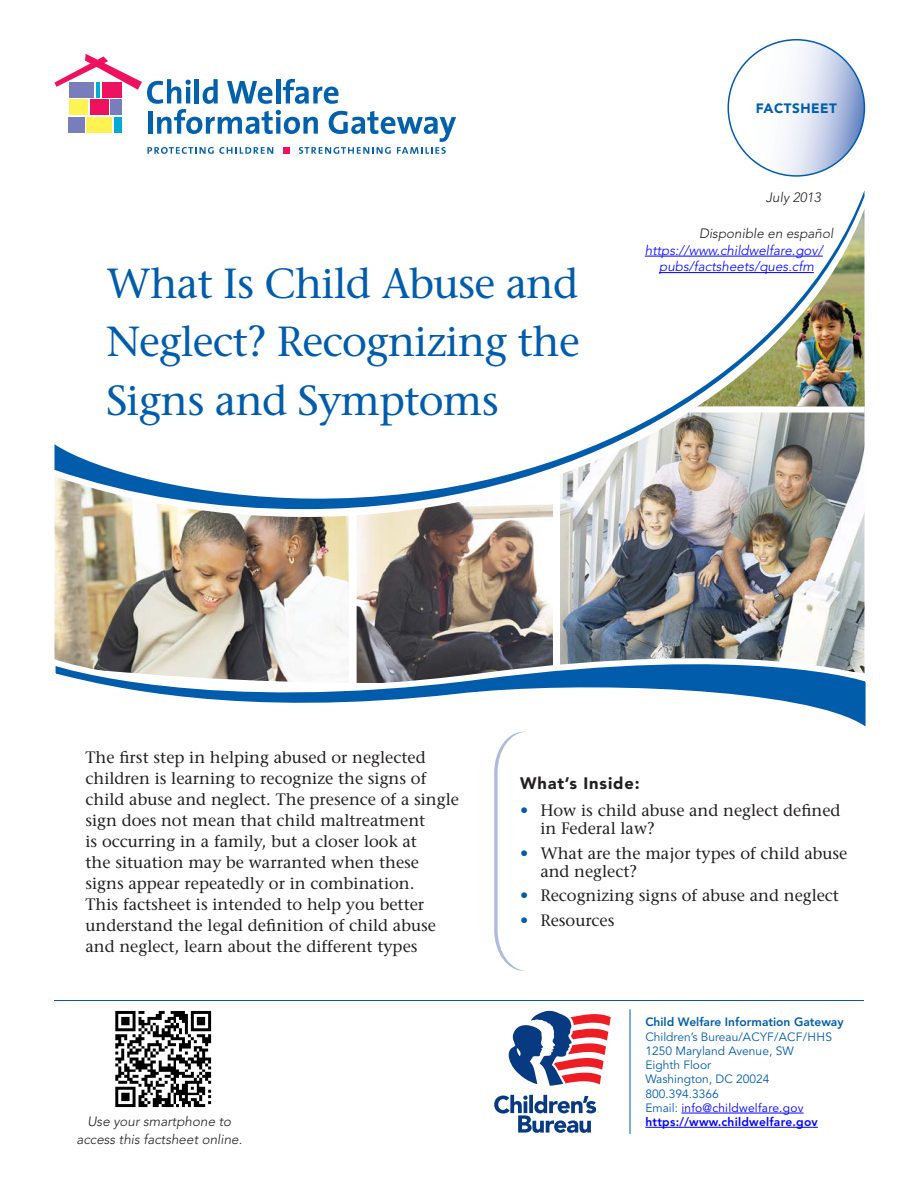
<style>
.page{position:relative;width:918px;height:1188px;background:#fff}
.page>*{position:absolute;margin:0;border:0;box-sizing:border-box;transform-origin:0 0}
.t1{font:42px/58.5px "Stone Serif";letter-spacing:-.02em;color:#015dab;text-align:justify}
.Body_copy{font:16.5px/21px "Stone Serif";color:#231f20}
.t2{font:900 16.5px "Avenir";letter-spacing:.05em;color:#231f20}
.t3{font:italic 300 13.5px/18px "Avenir";color:#231f20;text-align:center}
.t4{font:italic 300 13.5px/16.5px "Avenir";color:#00f;text-align:center}
.t5{font:900 13.5px "Avenir";letter-spacing:.04em;color:#015dab}
.t6{font:12px "Avenir";color:#015dab}
.t7{font:800 12px "Avenir";color:#015dab}
.t8{font:800 12px "Avenir";letter-spacing:.02em;color:#00f}
.t9{font:12px "Avenir";letter-spacing:.02em;color:#00f}
.s1{color:#015dab}
</style>
<div class="page">
<svg style="left:728px;top:40px;width:136px;height:136px"></svg>
<hr style="left:630px;top:1009px;width:1px;height:125px;background:#015dab">
<hr style="left:54px;top:1000px;width:810px;height:1px;background:#015dab">
<svg style="left:55px;top:54px;width:401px;height:100px"></svg>
<div style="left:283px;top:147px;width:7px;height:7px;background:#ed1160"></div>
<svg style="left:508px;top:1011px;width:103px;height:75px"></svg>
<svg style="left:494px;top:1095px;width:102px;height:38px"></svg>
<img style="left:115px;top:1010px;width:97px;height:98px">
<svg style="left:494px;top:744px;width:31px;height:227px"></svg>
<hr style="left:681px;top:1113px;width:123px;height:1px;background:#00f">
<hr style="left:645px;top:1127px;width:173px;height:1px;background:#00f">
<img style="left:562px;top:509px;width:303px;height:132px">
<img style="left:55px;top:509px;width:292px;height:132px">
<img style="left:347px;top:509px;width:215px;height:132px">
<svg style="left:55px;top:190px;width:810px;height:319px"></svg>
<svg style="left:54px;top:641px;width:812px;height:103px"></svg>
<p class="t5" style="left:756px;top:100px;width:83px">FACTSHEET</p>
<h1 class="t1" style="left:106px;top:254px;width:475px">What Is Child Abuse and Neglect? Recognizing the Signs and Symptoms</h1>
<p class="t3" style="left:766px;top:189px;width:57px">July 2013</p>
<p class="t3" style="left:699px;top:225px;width:136px">Disponible en español</p>
<p class="t4" style="left:645px;top:242px;width:180px">https://www.childwelfare.gov/ pubs/factsheets/ques.cfm</p>
<p class="Body_copy" style="left:86px;top:747px;width:375px">The first step in helping abused or neglected children is learning to recognize the signs of child abuse and neglect. The presence of a single sign does not mean that child maltreatment<br>is occurring in a family, but a closer look at<br>the situation may be warranted when these signs appear repeatedly or in combination.<br>This factsheet is intended to help you better understand the legal definition of child abuse and neglect, learn about the different types</p>
<p class="t3" style="left:76px;top:1112px;width:167px">Use your smartphone to access this factsheet online.</p>
<p class="t2" style="left:520px;top:773px;width:121px">What’s Inside:</p>
<p class="Body_copy" style="left:540px;top:801px;width:302px;line-height:18px;text-indent:-20px"><span class="s1">•</span> How is child abuse and neglect defined in Federal law?</p>
<p class="Body_copy" style="left:540px;top:844px;width:309px;line-height:18px;text-indent:-20px"><span class="s1">•</span> What are the major types of child abuse and neglect?</p>
<p class="Body_copy" style="left:520px;top:885px;width:320px"><span class="s1">•</span> Recognizing signs of abuse and neglect</p>
<p class="Body_copy" style="left:520px;top:910px;width:96px"><span class="s1">•</span> Resources</p>
<p class="t7" style="left:645px;top:1015px;width:200px">Child Welfare Information Gateway</p>
<p class="t6" style="left:645px;top:1030px;width:188px">Children’s Bureau/ACYF/ACF/HHS</p>
<p class="t6" style="left:645px;top:1044px;width:150px">1250 Maryland Avenue, SW</p>
<p class="t6" style="left:645px;top:1058px;width:67px">Eighth Floor</p>
<p class="t6" style="left:645px;top:1072px;width:126px">Washington, DC 20024</p>
<p class="t6" style="left:645px;top:1087px;width:75px">800.394.3366</p>
<p class="t9" style="left:645px;top:1101px;width:160px"><span class="s1">Email:</span> info@childwelfare.gov</p>
<p class="t8" style="left:645px;top:1115px;width:174px">https://www.childwelfare.gov</p>
</div>
